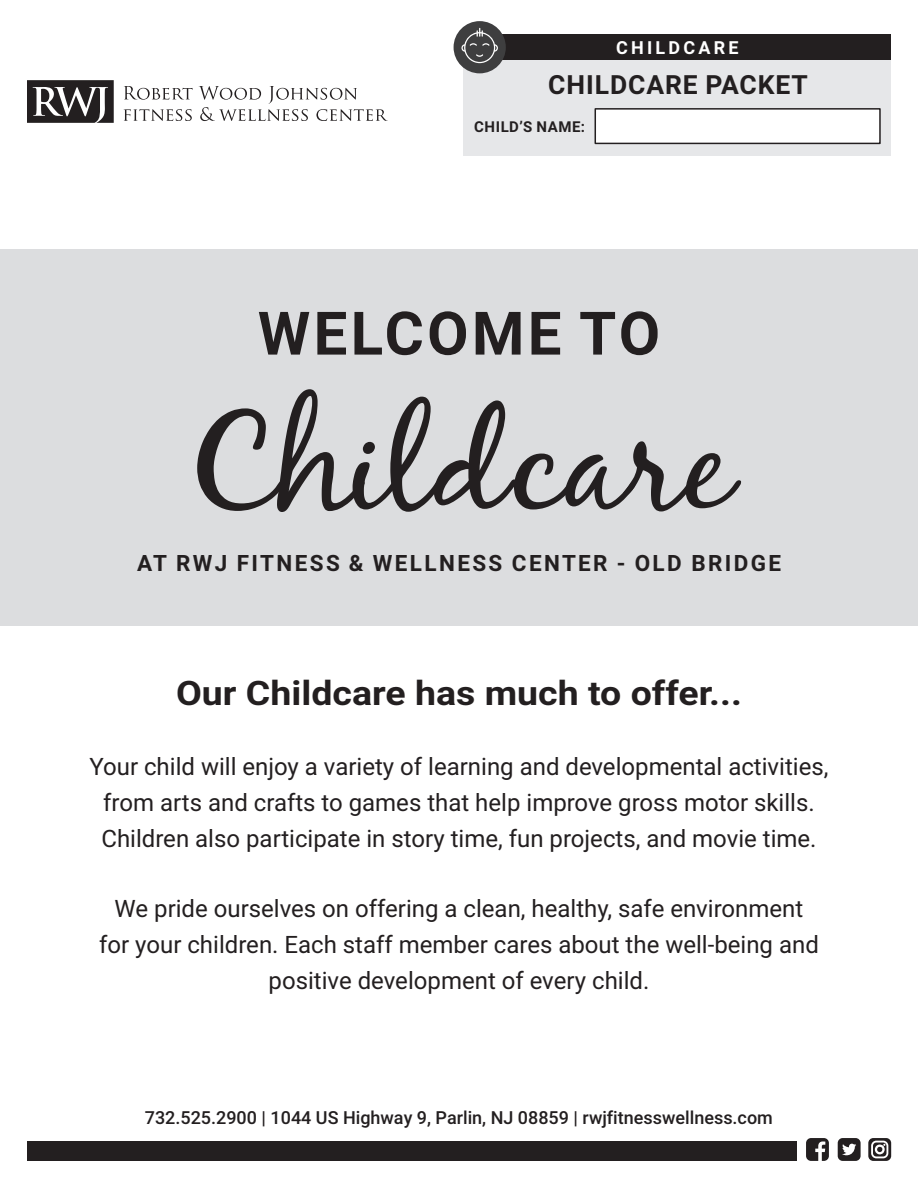
<style>
.page{position:relative;width:918px;height:1188px;background:#fff}
.page>*{position:absolute;margin:0;border:0;box-sizing:border-box;transform-origin:0 0}
.t1{font:132.3px "Black Jack";color:#231f20;scale:1.11 1}
.t2{font:700 60px "Roboto";letter-spacing:.055em;color:#231f20}
.t3{font:700 33.75px "Roboto";color:#231f20;scale:1.11 1}
.t4{font:700 26.4px "Roboto";letter-spacing:.035em;color:#231f20}
.t5{font:24px/36px "Roboto";color:#231f20;text-align:center}
.t6{font:700 22.5px "Roboto";letter-spacing:.105em;color:#231f20}
.t7{font:500 18px "Roboto";color:#231f20}
.t8{font:700 18px "Roboto";letter-spacing:.18em;color:#fff}
.t9{font:700 15px "Roboto";letter-spacing:.035em;color:#231f20}
</style>
<div class="page">
<div style="left:27px;top:1141px;width:770px;height:20px;background:#231f20"></div>
<svg style="left:868px;top:1138px;width:23px;height:23px"></svg>
<svg style="left:806px;top:1138px;width:23px;height:23px"></svg>
<svg style="left:838px;top:1138px;width:23px;height:23px"></svg>
<div style="left:0;top:249px;width:918px;height:376px;background:#dcdddf"></div>
<div style="left:464px;top:47px;width:427px;height:109px;background:#e6e7e9"></div>
<div style="left:464px;top:35px;width:427px;height:25px;background:#231f20"></div>
<div style="left:454px;top:21px;width:52px;height:52px;background:#3e3e3f;border-radius:50%"></div>
<div style="left:595px;top:109px;width:285px;height:34px;background:#fff"></div>
<div style="left:595px;top:108px;width:286px;height:36px;border:2px solid #231f20"></div>
<svg style="left:461px;top:28px;width:37px;height:35px"></svg>
<svg style="left:27px;top:80px;width:87px;height:43px"></svg>
<svg style="left:124px;top:86px;width:69px;height:14px"></svg>
<svg style="left:124px;top:109px;width:68px;height:12px"></svg>
<svg style="left:199px;top:86px;width:189px;height:35px"></svg>
<p class="t8" style="left:616px;top:35px;width:124px">CHILDCARE</p>
<p class="t4" style="left:548px;top:66px;width:261px">CHILDCARE PACKET</p>
<p class="t9" style="left:474px;top:116px;width:112px">CHILD’S NAME:</p>
<p class="t2" style="left:258px;top:291px;width:404px">WELCOME TO</p>
<p class="t1" style="left:186px;top:384px;width:493px">Child care</p>
<p class="t6" style="left:137px;top:547px;width:646px">AT RWJ FITNESS &amp; WELLNESS CENTER - OLD BRIDGE</p>
<p class="t3" style="left:176px;top:670px;width:511px">Our Childcare has much to offer...</p>
<p class="t5" style="left:89px;top:748px;width:741px">Your child will enjoy a variety of learning and developmental activities, from arts and crafts to games that help improve gross motor skills.<br>Children also participate in story time, fun projects, and movie time.</p>
<p class="t5" style="left:99px;top:889px;width:721px">We pride ourselves on offering a clean, healthy, safe environment for your children. Each staff member cares about the well-being and positive development of every child.</p>
<p class="t7" style="left:145px;top:1105px;width:630px">732.525.2900 | 1044 US Highway 9, Parlin, NJ 08859 | rwjfitnesswellness.com</p>
</div>
